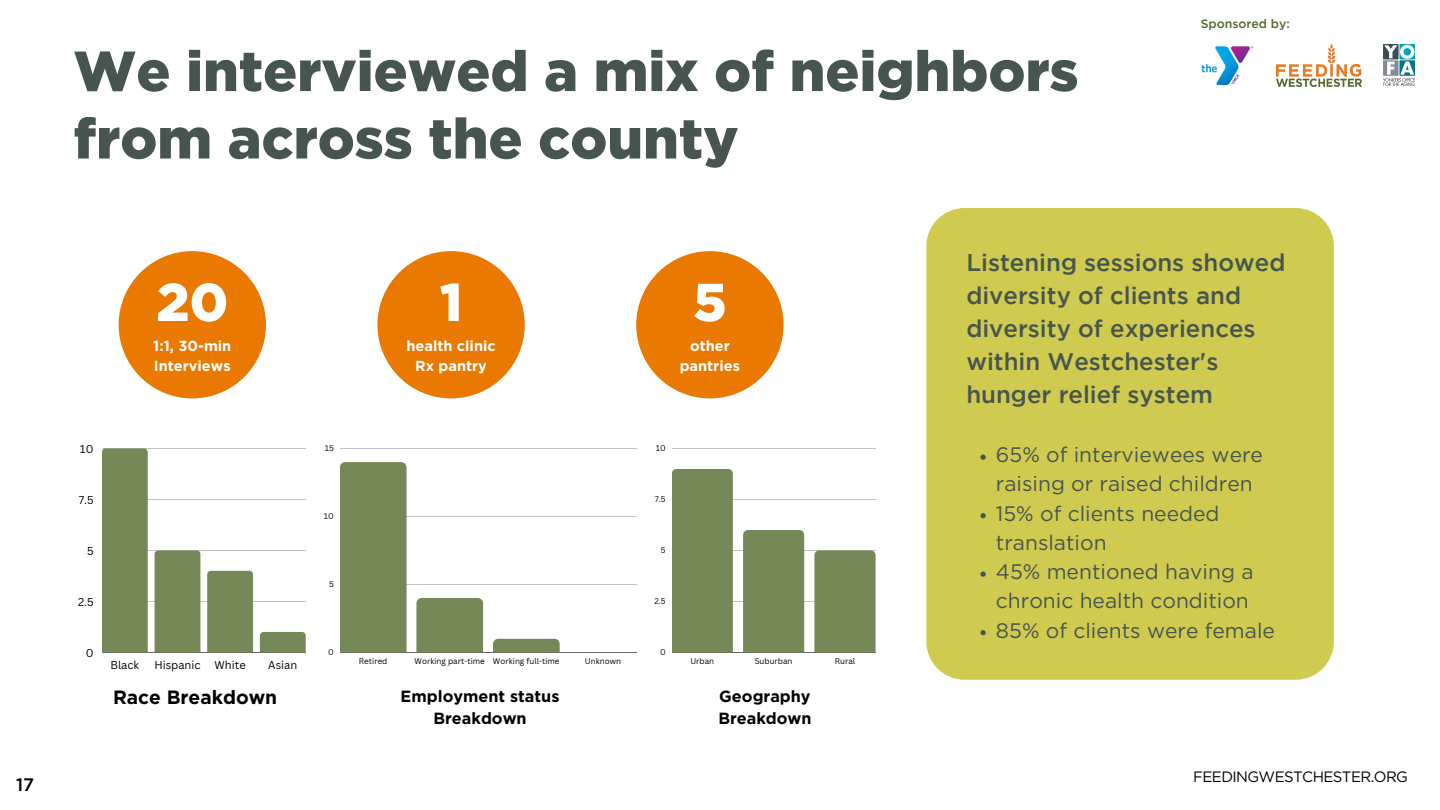
<style>
.page{position:relative;width:1440px;height:810px;background:#fff}
.page>*{position:absolute;margin:0;border:0;box-sizing:border-box;transform-origin:0 0}
.t1{font:900 56.4px/67.5px "Gotham";color:#46564f}
.t2{font:900 53.2px "Gotham";color:#fff}
.t3{font:500 24px/33px "Gotham";color:#46564f}
.t4{font:21px/29.2px "Gotham";color:#46564f}
.t5{font:700 19.2px "Gotham";color:#000}
.t6{font:500 18px "Gotham";color:#000}
.t7{font:700 16.2px/22.3px "Gotham";color:#000;text-align:center}
.t8{font:15px "Gotham";letter-spacing:-.04em;color:#000}
.t9{font:700 14.6px/20px "Gotham";color:#fff;text-align:center}
.t10{font:500 12.2px "Gotham";color:#53682b}
.t11{font:11.1px "Canva Sans";color:#000}
.t12{font:8.1px "Canva Sans";color:#000}
</style>
<div class="page">
<div style="left:119px;top:251px;width:147px;height:147px;background:#e97900;border-radius:50%"></div>
<div style="left:377px;top:251px;width:148px;height:147px;background:#e97900;border-radius:50%"></div>
<div style="left:636px;top:251px;width:148px;height:147px;background:#e97900;border-radius:50%"></div>
<hr style="left:102px;top:448px;width:204px;height:1px;background:#000">
<hr style="left:102px;top:499px;width:204px;height:1px;background:#000">
<hr style="left:102px;top:550px;width:204px;height:1px;background:#000">
<hr style="left:102px;top:601px;width:204px;height:1px;background:#000">
<hr style="left:102px;top:652px;width:204px;height:1px;background:#000">
<div style="left:102px;top:448px;width:46px;height:204px;background:#758958"></div>
<div style="left:155px;top:550px;width:45px;height:102px;background:#758958"></div>
<div style="left:207px;top:571px;width:46px;height:81px;background:#758958"></div>
<svg style="left:260px;top:632px;width:46px;height:4px"></svg>
<hr style="left:340px;top:448px;width:296px;height:1px;background:#000">
<hr style="left:340px;top:516px;width:296px;height:1px;background:#000">
<hr style="left:340px;top:584px;width:296px;height:1px;background:#000">
<hr style="left:340px;top:652px;width:296px;height:1px;background:#000">
<div style="left:340px;top:462px;width:67px;height:190px;background:#758958"></div>
<div style="left:416px;top:598px;width:67px;height:54px;background:#758958"></div>
<svg style="left:493px;top:639px;width:67px;height:13px"></svg>
<hr style="left:672px;top:448px;width:204px;height:1px;background:#000">
<hr style="left:672px;top:499px;width:204px;height:1px;background:#000">
<hr style="left:672px;top:550px;width:204px;height:1px;background:#000">
<hr style="left:672px;top:601px;width:204px;height:1px;background:#000">
<hr style="left:672px;top:652px;width:204px;height:1px;background:#000">
<div style="left:672px;top:469px;width:61px;height:183px;background:#758958"></div>
<div style="left:743px;top:530px;width:61px;height:122px;background:#758958"></div>
<div style="left:814px;top:550px;width:62px;height:102px;background:#758958"></div>
<div style="left:926px;top:208px;width:408px;height:471px;background:#cfca50"></div>
<svg style="left:980px;top:455px;width:6px;height:5px"></svg>
<svg style="left:980px;top:513px;width:6px;height:5px"></svg>
<svg style="left:980px;top:572px;width:6px;height:5px"></svg>
<svg style="left:980px;top:630px;width:6px;height:5px"></svg>
<img style="left:1276px;top:45px;width:85px;height:41px">
<img style="left:1201px;top:46px;width:53px;height:40px">
<img style="left:1383px;top:44px;width:32px;height:42px">
<p class="t6" style="left:16px;top:778px;width:20px">17</p>
<p class="t1" style="left:73px;top:41px;width:1007px">We interviewed a mix of neighbors from across the county</p>
<p class="t10" style="left:1201px;top:19px;width:91px">Sponsored by:</p>
<p class="t2" style="left:156px;top:282px;width:74px">20</p>
<p class="t9" style="left:153px;top:336px;width:79px;text-align:left">1:1, 30-min<br>Interviews</p>
<p class="t2" style="left:440px;top:282px;width:24px">1</p>
<p class="t9" style="left:406px;top:336px;width:91px">health clinic<br>Rx pantry</p>
<p class="t2" style="left:693px;top:282px;width:35px">5</p>
<p class="t9" style="left:680px;top:336px;width:62px">other pantries</p>
<p class="t3" style="left:966px;top:248px;width:321px">Listening sessions showed diversity of clients and diversity of experiences within Westchester's hunger relief system</p>
<p class="t11" style="left:80px;top:441px;width:15px">10</p>
<p class="t12" style="left:325px;top:443px;width:11px">15</p>
<p class="t12" style="left:656px;top:443px;width:11px">10</p>
<p class="t11" style="left:79px;top:492px;width:16px">7.5</p>
<p class="t12" style="left:655px;top:494px;width:12px">7.5</p>
<p class="t12" style="left:324px;top:511px;width:11px">10</p>
<p class="t11" style="left:87px;top:543px;width:8px">5</p>
<p class="t12" style="left:661px;top:545px;width:6px">5</p>
<p class="t12" style="left:329px;top:579px;width:6px">5</p>
<p class="t11" style="left:78px;top:594px;width:17px">2.5</p>
<p class="t12" style="left:654px;top:596px;width:13px">2.5</p>
<p class="t4" style="left:996px;top:441px;width:269px">65% of interviewees were raising or raised children</p>
<p class="t4" style="left:996px;top:500px;width:225px">15% of clients needed translation</p>
<p class="t4" style="left:996px;top:558px;width:259px">45% mentioned having a chronic health condition</p>
<p class="t4" style="left:996px;top:617px;width:281px">85% of clients were female</p>
<p class="t11" style="left:86px;top:645px;width:9px">0</p>
<p class="t11" style="left:110px;top:657px;width:30px">Black</p>
<p class="t11" style="left:154px;top:657px;width:48px">Hispanic</p>
<p class="t11" style="left:215px;top:657px;width:33px">White</p>
<p class="t11" style="left:268px;top:657px;width:30px">Asian</p>
<p class="t12" style="left:328px;top:647px;width:7px">0</p>
<p class="t12" style="left:359px;top:655px;width:30px">Retired</p>
<p class="t12" style="left:415px;top:655px;width:72px">Working part-time</p>
<p class="t12" style="left:493px;top:655px;width:68px">Working full-time</p>
<p class="t12" style="left:585px;top:655px;width:38px">Unknown</p>
<p class="t12" style="left:660px;top:647px;width:7px">0</p>
<p class="t12" style="left:690px;top:655px;width:25px">Urban</p>
<p class="t12" style="left:755px;top:655px;width:39px">Suburban</p>
<p class="t12" style="left:835px;top:655px;width:22px">Rural</p>
<p class="t5" style="left:113px;top:688px;width:166px">Race Breakdown</p>
<p class="t7" style="left:401px;top:686px;width:160px">Employment status<br>Breakdown</p>
<p class="t7" style="left:718px;top:686px;width:95px;text-align:left">Geography<br>Breakdown</p>
<p class="t8" style="left:1193px;top:770px;width:216px">FEEDINGWESTCHESTER.ORG</p>
</div>
